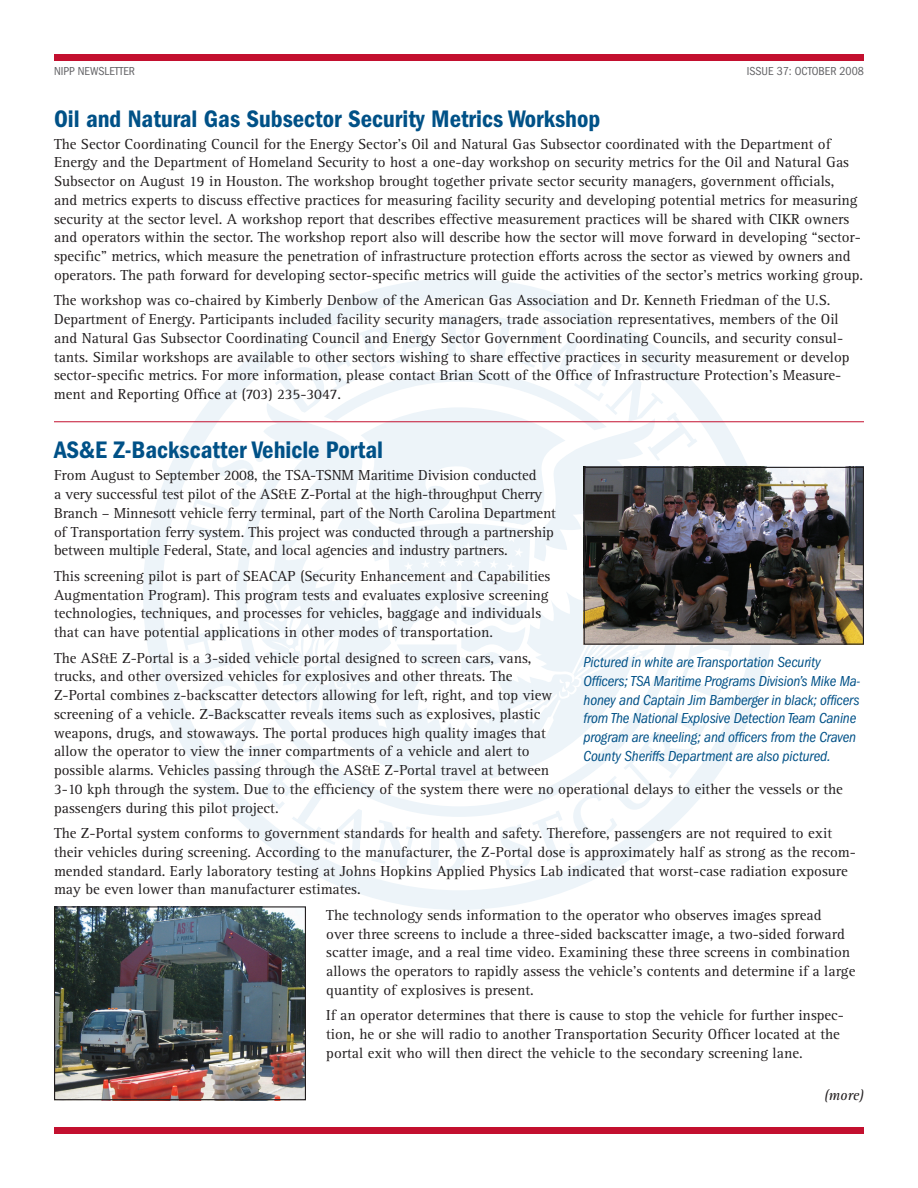
<style>
.page{position:relative;width:918px;height:1188px;background:#fff}
.page>*{position:absolute;margin:0;border:0;box-sizing:border-box;transform-origin:0 0}
.t1{font:600 condensed 24.75px "Franklin Gothic";color:#005187}
.t2{font:15px/18.8px "Rotis Serif";color:#231f20}
.t3{font:italic condensed 15px/18.8px "Franklin Gothic";letter-spacing:-.01em;color:#005187}
.t4{font:italic 15px "Rotis Serif";color:#231f20}
.t5{font:condensed 12px "Franklin Gothic";color:#636366}
</style>
<div class="page">
<div style="left:54px;top:1127px;width:810px;height:7px;background:#c3102f"></div>
<div style="left:54px;top:54px;width:810px;height:7px;background:#c3102f"></div>
<svg style="left:143px;top:278px;width:632px;height:632px"></svg>
<svg style="left:182px;top:314px;width:554px;height:559px"></svg>
<hr style="left:54px;top:421px;width:810px;height:1px;background:#c3102f">
<img style="left:586px;top:469px;width:276px;height:174px">
<div style="left:584px;top:467px;width:280px;height:178px;border:1px solid #231f20"></div>
<img style="left:56px;top:908px;width:248px;height:190px">
<div style="left:54px;top:906px;width:252px;height:194px;border:1px solid #231f20"></div>
<p class="t5" style="left:54px;top:64px;width:83px">NIPP NEWSLETTER</p>
<p class="t5" style="left:747px;top:64px;width:119px">ISSUE 37: OCTOBER 2008</p>
<h1 class="t1" style="left:54px;top:104px;width:548px">Oil and Natural Gas Subsector Security Metrics Workshop</h1>
<p class="t2" style="left:54px;top:135px;width:811px">The Sector Coordinating Council for the Energy Sector’s Oil and Natural Gas Subsector coordinated with the Department of Energy and the Department of Homeland Security to host a one-day workshop on security metrics for the Oil and Natural Gas Subsector on August 19 in Houston. The workshop brought together private sector security managers, government officials,<br>and metrics experts to discuss effective practices for measuring facility security and developing potential metrics for measuring security at the sector level. A workshop report that describes effective measurement practices will be shared with CIKR owners and operators within the sector. The workshop report also will describe how the sector will move forward in developing “sector&shy;specific” metrics, which measure the penetration of infrastructure protection efforts across the sector as viewed by owners and operators. The path forward for developing sector-specific metrics will guide the activities of the sector’s metrics working group.</p>
<p class="t2" style="left:54px;top:291px;width:797px">The workshop was co-chaired by Kimberly Denbow of the American Gas Association and Dr. Kenneth Friedman of the U.S.<br>Department of Energy. Participants included facility security managers, trade association representatives, members of the Oil and Natural Gas Subsector Coordinating Council and Energy Sector Government Coordinating Councils, and security consul&shy;tants. Similar workshops are available to other sectors wishing to share effective practices in security measurement or develop sector-specific metrics. For more information, please contact Brian Scott of the Office of Infrastructure Protection’s Measure&shy;ment and Reporting Office at (703) 235-3047.</p>
<h1 class="t1" style="left:54px;top:436px;width:331px">AS&amp;E Z-Backscatter Vehicle Portal</h1>
<p class="t2" style="left:54px;top:466px;width:504px">From August to September 2008, the TSA-TSNM Maritime Division conducted<br>a very successful test pilot of the AS&amp;E Z-Portal at the high-throughput Cherry Branch – Minnesott vehicle ferry terminal, part of the North Carolina Department of Transportation ferry system. This project was conducted through a partnership between multiple Federal, State, and local agencies and industry partners.</p>
<p class="t2" style="left:54px;top:567px;width:498px">This screening pilot is part of SEACAP (Security Enhancement and Capabilities Augmentation Program). This program tests and evaluates explosive screening technologies, techniques, and processes for vehicles, baggage and individuals that can have potential applications in other modes of transportation.</p>
<p class="t2" style="left:54px;top:649px;width:791px">The AS&amp;E Z-Portal is a 3-sided vehicle portal designed to screen cars, vans,<br>trucks, and other oversized vehicles for explosives and other threats. The<br>Z-Portal combines z-backscatter detectors allowing for left, right, and top view<br>screening of a vehicle. Z-Backscatter reveals items such as explosives, plastic<br>weapons, drugs, and stowaways. The portal produces high quality images that<br>allow the operator to view the inner compartments of a vehicle and alert to<br>possible alarms. Vehicles passing through the AS&amp;E Z-Portal travel at between<br>3-10 kph through the system. Due to the efficiency of the system there were no operational delays to either the vessels or the passengers during this pilot project.</p>
<p class="t2" style="left:54px;top:824px;width:804px">The Z-Portal system conforms to government standards for health and safety. Therefore, passengers are not required to exit their vehicles during screening. According to the manufacturer, the Z-Portal dose is approximately half as strong as the recom&shy;mended standard. Early laboratory testing at Johns Hopkins Applied Physics Lab indicated that worst-case radiation exposure may be even lower than manufacturer estimates.</p>
<p class="t2" style="left:326px;top:906px;width:531px">The technology sends information to the operator who observes images spread<br>over three screens to include a three-sided backscatter image, a two-sided forward scatter image, and a real time video. Examining these three screens in combination allows the operators to rapidly assess the vehicle’s contents and determine if a large quantity of explosives is present.</p>
<p class="t2" style="left:326px;top:1006px;width:519px">If an operator determines that there is cause to stop the vehicle for further inspec&shy;tion, he or she will radio to another Transportation Security Officer located at the portal exit who will then direct the vehicle to the secondary screening lane.</p>
<p class="t3" style="left:584px;top:653px;width:278px">Pictured in white are Transportation Security Officers; TSA Maritime Programs Division’s Mike Ma&shy;honey and Captain Jim Bamberger in black; officers from The National Explosive Detection Team Canine program are kneeling; and officers from the Craven County Sheriffs Department are also pictured.</p>
<p class="t4" style="left:824px;top:1087px;width:42px">(more)</p>
</div>
